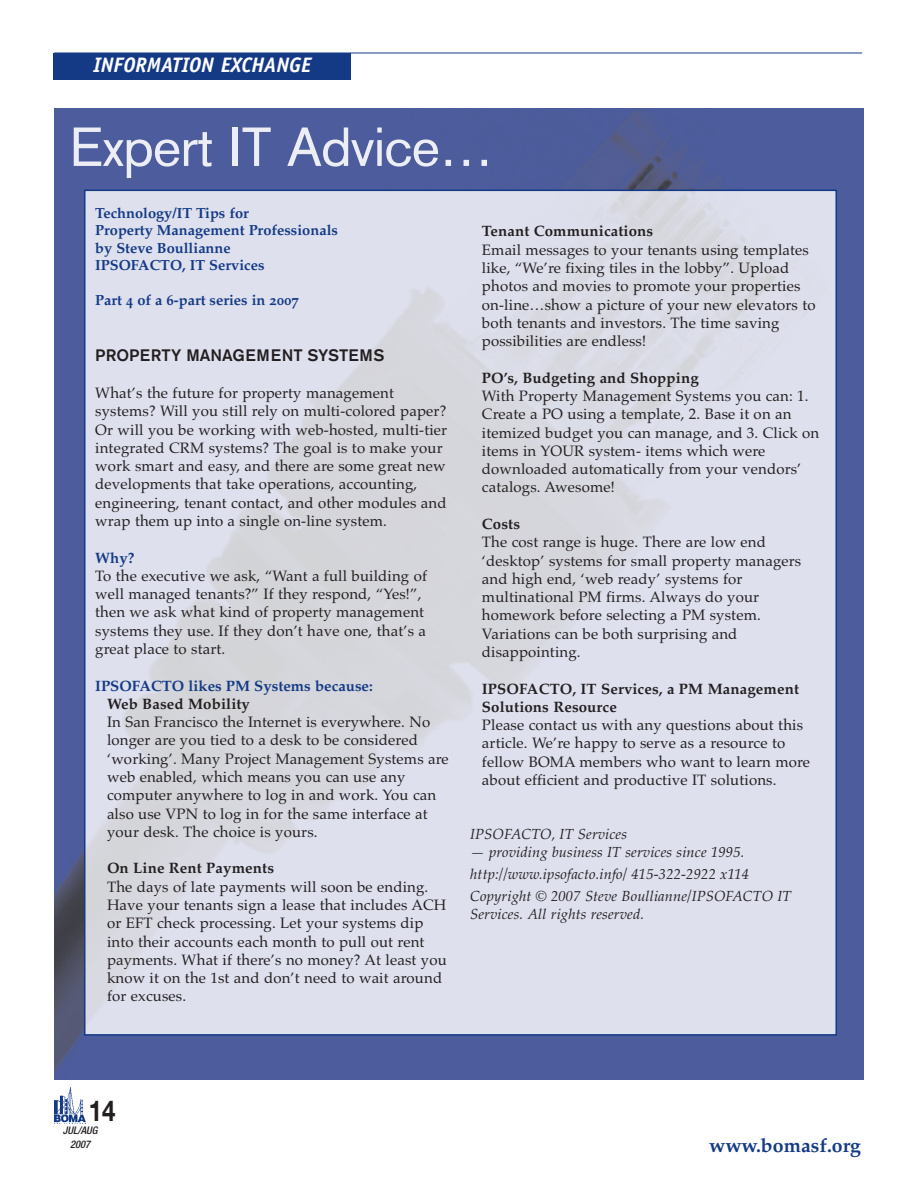
<style>
.page{position:relative;width:918px;height:1188px;background:#fff}
.page>*{position:absolute;margin:0;border:0;box-sizing:border-box;transform-origin:0 0}
.t1{font:54px "Akzidenz Grotesk";letter-spacing:-.01em;color:#edeef5}
.t2{font:700 28.8px "Helvetica Neue";color:#231f20;scale:.83 1}
.t3{font:italic 700 21px "Officina Sans";color:#fff}
.t4{font:19.5px "Palatino Bold Os F";color:#143a85}
.t5{font:500 16.5px "Akzidenz Grotesk BE";color:#231f20}
.t6{font:15px/18.3px "Palatino";letter-spacing:.01em;color:#231f20}
.t7{font:700 15px/18.3px "Palatino";letter-spacing:.01em;color:#231f20}
.t8{font:15px "Palatino Bold Os F";color:#143a85}
.t9{font:italic 14.7px/22.2px "Palatino";letter-spacing:.01em;color:#231f20}
.t10{font:14.7px/17.5px "Palatino Bold Os F";color:#143a85}
.t11{font:italic 500 condensed 10.5px/13.5px "Helvetica Neue";color:#231f20;text-align:center}
</style>
<div class="page">
<img style="left:54px;top:108px;width:810px;height:972px">
<img style="left:54px;top:1087px;width:31px;height:36px">
<div style="left:54px;top:53px;width:297px;height:27px;background:#143a85"></div>
<hr style="left:54px;top:53px;width:808px;height:1px;background:#143a85">
<img style="left:87px;top:193px;width:747px;height:840px">
<h3 class="t3" style="left:93px;top:57px;width:219px">INFORMATION EXCHANGE</h3>
<h1 class="t1" style="left:70px;top:127px;width:425px">Expert IT Advice…</h1>
<p class="t10" style="left:95px;top:206px;width:244px">Technology/IT Tips for<br>Property Management Professionals by Steve Boullianne<br>IPSOFACTO, IT Services</p>
<p class="t10" style="left:95px;top:293px;width:205px">Part 4 of a 6-part series in 2007</p>
<p class="t5" style="left:95px;top:349px;width:291px">PROPERTY MANAGEMENT SYSTEMS</p>
<p class="t6" style="left:95px;top:384px;width:353px">What’s the future for property management systems? Will you still rely on multi-colored paper?<br>Or will you be working with web-hosted, multi-tier integrated CRM systems? The goal is to make your work smart and easy, and there are some great new developments that take operations, accounting, engineering, tenant contact, and other modules and wrap them up into a single on-line system.</p>
<p class="t8" style="left:95px;top:552px;width:41px">Why?</p>
<p class="t6" style="left:95px;top:567px;width:333px">To the executive we ask, “Want a full building of well managed tenants?” If they respond, “Yes!”, then we ask what kind of property management systems they use. If they don’t have one, that’s a great place to start.</p>
<p class="t8" style="left:95px;top:680px;width:279px">IPSOFACTO likes PM Systems because:</p>
<p class="t7" style="left:107px;top:695px;width:144px">Web Based Mobility</p>
<p class="t6" style="left:107px;top:713px;width:343px">In San Francisco the Internet is everywhere. No longer are you tied to a desk to be considered ‘working’. Many Project Management Systems are web enabled, which means you can use any computer anywhere to log in and work. You can also use VPN to log in for the same interface at your desk. The choice is yours.</p>
<p class="t7" style="left:107px;top:859px;width:168px">On Line Rent Payments</p>
<p class="t6" style="left:107px;top:877px;width:341px">The days of late payments will soon be ending.<br>Have your tenants sign a lease that includes ACH or EFT check processing. Let your systems dip into their accounts each month to pull out rent payments. What if there’s no money? At least you know it on the 1st and don’t need to wait around for excuses.</p>
<p class="t7" style="left:482px;top:222px;width:173px">Tenant Communications</p>
<p class="t6" style="left:482px;top:240px;width:335px">Email messages to your tenants using templates like, “We’re fixing tiles in the lobby”. Upload photos and movies to promote your properties on-line…show a picture of your new elevators to both tenants and investors. The time saving possibilities are endless!</p>
<p class="t7" style="left:482px;top:368px;width:218px">PO’s, Budgeting and Shopping</p>
<p class="t6" style="left:482px;top:387px;width:339px">With Property Management Systems you can: 1.<br>Create a PO using a template, 2. Base it on an itemized budget you can manage, and 3. Click on items in YOUR system- items which were downloaded automatically from your vendors’ catalogs. Awesome!</p>
<p class="t7" style="left:482px;top:515px;width:40px">Costs</p>
<p class="t6" style="left:482px;top:533px;width:321px">The cost range is huge. There are low end ‘desktop’ systems for small property managers and high end, ‘web ready’ systems for multinational PM firms. Always do your homework before selecting a PM system.<br>Variations can be both surprising and disappointing.</p>
<p class="t7" style="left:482px;top:679px;width:319px">IPSOFACTO, IT Services, a PM Management<br>Solutions Resource</p>
<p class="t6" style="left:482px;top:716px;width:330px">Please contact us with any questions about this article. We’re happy to serve as a resource to fellow BOMA members who want to learn more about efficient and productive IT solutions.</p>
<p class="t9" style="left:470px;top:823px;width:158px">IPSOFACTO, IT Services</p>
<p class="t9" style="left:470px;top:841px;width:323px">— providing business IT services since 1995. http://www.ipsofacto.info/ 415-322-2922 x114<br>Copyright © 2007 Steve Boullianne/IPSOFACTO IT</p>
<p class="t9" style="left:470px;top:903px;width:175px">Services. All rights reserved.</p>
<h2 class="t2" style="left:89px;top:1100px;width:34px">14</h2>
<p class="t11" style="left:63px;top:1125px;width:36px">JUL/AUG<br>2007</p>
<h3 class="t4" style="left:709px;top:1138px;width:154px">www.bomasf.org</h3>
</div>
